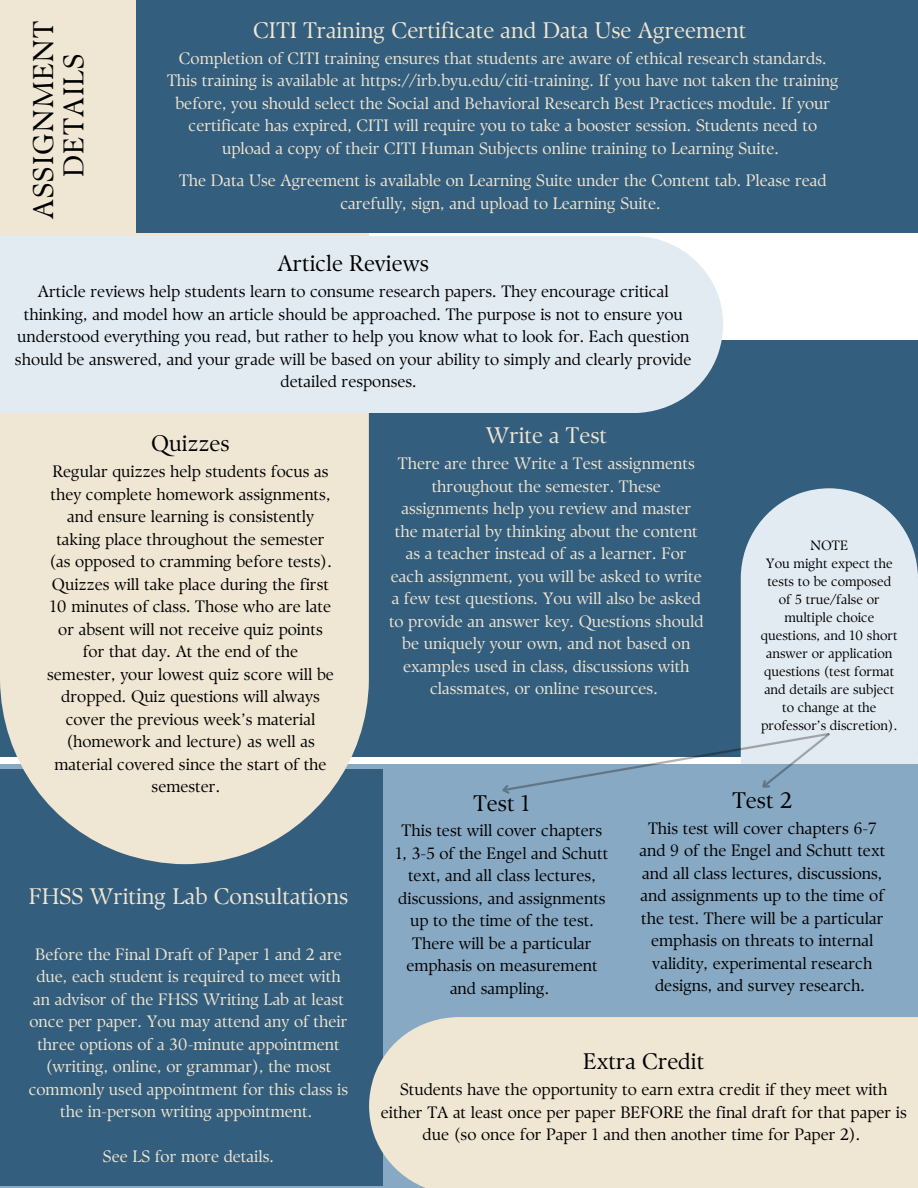
<style>
.page{position:relative;width:918px;height:1188px;background:#fff}
.page>*{position:absolute;margin:0;border:0;box-sizing:border-box;transform-origin:0 0}
.t1{font:28.5px "TY Serif D";letter-spacing:.045em;color:#000}
.t2{font:22.5px "TY Serif D";color:#efe6d3}
.t3{font:22.5px "TY Serif D";color:#000}
.t4{font:16.5px/22.5px "TY Serif D";color:#000;text-align:center}
.t5{font:16.5px/22.5px "TY Serif D";color:#efe6d3;text-align:center}
.t6{font:13.5px/18px "TY Serif D";color:#000;text-align:center}
</style>
<div class="page">
<div style="left:0;top:340px;width:918px;height:417px;background:#345e7d"></div>
<svg style="left:741px;top:488px;width:177px;height:276px;background:#d6e0e9"></svg>
<div style="left:0;top:764px;width:918px;height:424px;background:#88a9c3"></div>
<div style="left:0;top:769px;width:382px;height:416px;background:#345e7d"></div>
<svg style="left:0;top:0;width:369px;height:864px;background:#e1dccc"></svg>
<div style="left:137px;top:0;width:781px;height:233px;background:#345e7d"></div>
<div style="left:0;top:236px;width:723px;height:177px;background:#e3ebf2"></div>
<svg style="left:502px;top:731px;width:330px;height:63px"></svg>
<div style="left:369px;top:1017px;width:549px;height:171px;background:#efe6d3"></div>
<p class="t1" style="left:26px;top:219px;width:199px;rotate:-90deg">ASSIGNMENT</p>
<p class="t1" style="left:56px;top:177px;width:125px;rotate:-90deg">DETAILS</p>
<p class="t2" style="left:253px;top:17px;width:495px">CITI Training Certificate and Data Use Agreement</p>
<p class="t5" style="left:167px;top:47px;width:673px">Completion of CITI training ensures that students are aware of ethical research standards.<br>This training is available at https://irb.byu.edu/citi-training. If you have not taken the training before, you should select the Social and Behavioral Research Best Practices module. If your certificate has expired, CITI will require you to take a booster session. Students need to upload a copy of their CITI Human Subjects online training to Learning Suite.</p>
<p class="t5" style="left:179px;top:169px;width:649px">The Data Use Agreement is available on Learning Suite under the Content tab. Please read carefully, sign, and upload to Learning Suite.</p>
<p class="t3" style="left:278px;top:250px;width:153px">Article Reviews</p>
<p class="t4" style="left:15px;top:280px;width:678px">Article reviews help students learn to consume research papers. They encourage critical thinking, and model how an article should be approached. The purpose is not to ensure you understood everything you read, but rather to help you know what to look for. Each question should be answered, and your grade will be based on your ability to simply and clearly provide detailed responses.</p>
<p class="t3" style="left:151px;top:430px;width:80px">Quizzes</p>
<p class="t4" style="left:47px;top:460px;width:288px">Regular quizzes help students focus as they complete homework assignments, and ensure learning is consistently taking place throughout the semester (as opposed to cramming before tests).<br>Quizzes will take place during the first 10 minutes of class. Those who are late or absent will not receive quiz points for that day. At the end of the semester, your lowest quiz score will be dropped. Quiz questions will always cover the previous week’s material (homework and lecture) as well as material covered since the start of the semester.</p>
<p class="t2" style="left:29px;top:882px;width:321px">FHSS Writing Lab Consultations</p>
<p class="t5" style="left:29px;top:943px;width:321px">Before the Final Draft of Paper 1 and 2 are due, each student is required to meet with an advisor of the FHSS Writing Lab at least once per paper. You may attend any of their three options of a 30-minute appointment (writing, online, or grammar), the most commonly used appointment for this class is the in-person writing appointment.</p>
<p class="t5" style="left:103px;top:1145px;width:173px">See LS for more details.</p>
<p class="t2" style="left:485px;top:422px;width:123px">Write a Test</p>
<p class="t5" style="left:389px;top:452px;width:316px">There are three Write a Test assignments throughout the semester. These assignments help you review and master the material by thinking about the content as a teacher instead of as a learner. For each assignment, you will be asked to write a few test questions. You will also be asked to provide an answer key. Questions should be uniquely your own, and not based on examples used in class, discussions with classmates, or online resources.</p>
<p class="t6" style="left:811px;top:536px;width:39px">NOTE</p>
<p class="t6" style="left:761px;top:554px;width:138px">You might expect the tests to be composed of 5 true/false or multiple choice questions, and 10 short answer or application questions (test format and details are subject to change at the professor’s discretion).</p>
<p class="t3" style="left:473px;top:789px;width:59px">Test 1</p>
<p class="t4" style="left:396px;top:819px;width:214px">This test will cover chapters<br>1, 3-5 of the Engel and Schutt text, and all class lectures, discussions, and assignments up to the time of the test.<br>There will be a particular emphasis on measurement and sampling.</p>
<p class="t3" style="left:733px;top:786px;width:61px">Test 2</p>
<p class="t4" style="left:639px;top:817px;width:247px">This test will cover chapters 6-7 and 9 of the Engel and Schutt text and all class lectures, discussions, and assignments up to the time of the test. There will be a particular emphasis on threats to internal validity, experimental research designs, and survey research.</p>
<p class="t3" style="left:583px;top:1048px;width:123px">Extra Credit</p>
<p class="t4" style="left:381px;top:1078px;width:528px">Students have the opportunity to earn extra credit if they meet with either TA at least once per paper BEFORE the final draft for that paper is due (so once for Paper 1 and then another time for Paper 2).</p>
</div>
